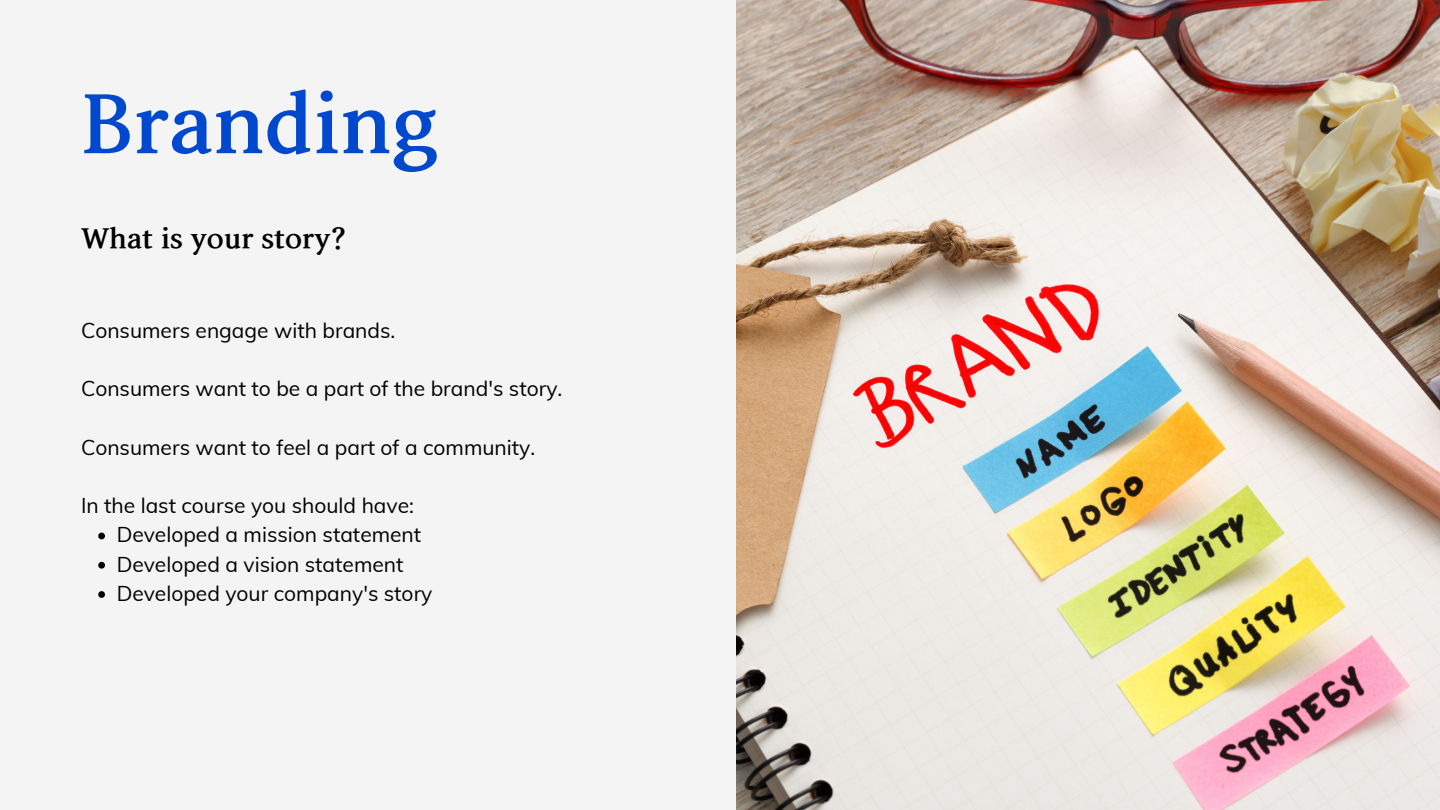
<style>
.page{position:relative;width:1440px;height:810px;background:#f4f4f4}
.page>*{position:absolute;margin:0;border:0;box-sizing:border-box;transform-origin:0 0}
.t1{font:82px "Arita buri Bold OTF";color:#0048cd}
.t2{font:28px "Arita buri Bold OTF";color:#000}
.t3{font:21px/29.2px "Muli";color:#000}
</style>
<div class="page">
<img style="left:736px;top:0;width:704px;height:810px">
<svg style="left:98px;top:533px;width:7px;height:6px"></svg>
<svg style="left:98px;top:562px;width:7px;height:7px"></svg>
<svg style="left:98px;top:591px;width:7px;height:7px"></svg>
<h1 class="t1" style="left:81px;top:78px;width:359px">Branding</h1>
<h2 class="t2" style="left:81px;top:222px;width:267px">What is your story?</h2>
<p class="t3" style="left:81px;top:315px;width:316px">Consumers engage with brands.</p>
<p class="t3" style="left:81px;top:374px;width:483px">Consumers want to be a part of the brand's story.</p>
<p class="t3" style="left:81px;top:432px;width:456px">Consumers want to feel a part of a community.</p>
<p class="t3" style="left:81px;top:491px;width:334px">In the last course you should have:</p>
<p class="t3" style="left:117px;top:520px;width:317px">Developed a mission statement<br>Developed a vision statement<br>Developed your company's story</p>
</div>
